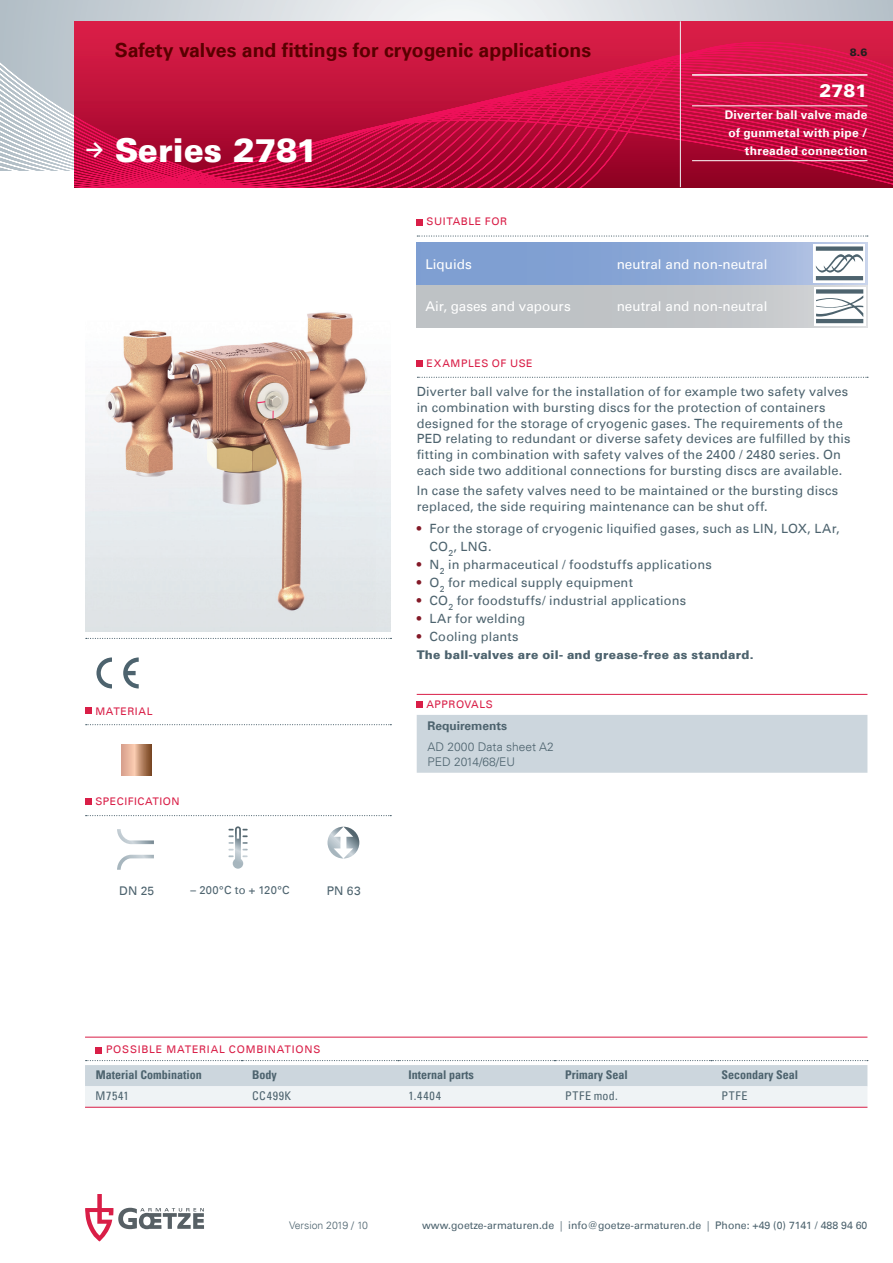
<style>
.page{position:relative;width:893px;height:1263px;background:#fff}
.page>*{position:absolute;margin:0;border:0;box-sizing:border-box;transform-origin:0 0}
.t1{font:900 33px "Univers";letter-spacing:-.01em;color:#fff}
.t2{font:700 19.5px "Univers";color:#590000}
.t3{font:900 18px "Univers";color:#fff}
.t4{font:13.5px "Univers";color:#fff}
.t5{font:12.75px/15.8px "Univers";letter-spacing:.015em;color:#4d636e}
.t6{font:700 condensed 12px "Univers";color:#4d636e}
.t7{font:700 12px/18px "Univers";letter-spacing:.02em;color:#fff;text-align:right}
.t8{font:900 12px "Univers";letter-spacing:.02em;color:#4d636e}
.t9{font:300 12px/15px "Univers";color:#4d636e}
.t10{font:condensed 12px "Univers";letter-spacing:.055em;color:#4d636e}
.t11{font:700 12px "Univers";color:#4d636e}
.t12{font:12px "Univers";letter-spacing:.02em;color:#4d636e}
.t13{font:11.25px "Univers";letter-spacing:.025em;color:#4d636e}
.t14{font:10.5px "Univers";letter-spacing:.06em;color:#d91e47}
.t15{font:10.5px "Univers";color:#4d636e}
.t16{font:300 10.5px "Univers";color:#4d636e}
.t17{font:900 10.5px "Univers";color:#231f20}
.s1{color:#831927}
.s2{font-weight:300}
</style>
<div class="page">
<svg style="left:74px;top:0;width:819px;height:21px;background:#d7dde1"></svg>
<svg style="left:0;top:0;width:74px;height:170px;background:#c4cdd4"></svg>
<svg style="left:74px;top:21px;width:819px;height:166px;background:#c4103e"></svg>
<hr style="left:680px;top:21px;width:1px;height:166px;background:#eff3f5">
<div style="left:417px;top:285px;width:451px;height:43px;background:linear-gradient(to bottom,#c1c4c7,#c3c6c9)"></div>
<svg style="left:417px;top:242px;width:451px;height:43px;background:#8ba7d6"></svg>
<svg style="left:417px;top:235px;width:451px;height:2px"></svg>
<svg style="left:86px;top:724px;width:305px;height:1px"></svg>
<svg style="left:86px;top:815px;width:305px;height:1px"></svg>
<svg style="left:86px;top:638px;width:305px;height:1px"></svg>
<svg style="left:85px;top:1194px;width:119px;height:47px"></svg>
<img style="left:117px;top:829px;width:37px;height:15px">
<img style="left:117px;top:855px;width:37px;height:15px">
<svg style="left:327px;top:827px;width:32px;height:31px"></svg>
<svg style="left:121px;top:744px;width:30px;height:31px"></svg>
<svg style="left:123px;top:657px;width:16px;height:31px"></svg>
<svg style="left:96px;top:657px;width:16px;height:31px"></svg>
<img style="left:85px;top:312px;width:306px;height:319px">
<div style="left:814px;top:287px;width:51px;height:38px;background:linear-gradient(to right,#dadfe1,#dadfe1)"></div>
<svg style="left:816px;top:289px;width:47px;height:34px"></svg>
<svg style="left:813px;top:244px;width:52px;height:39px"></svg>
<svg style="left:816px;top:246px;width:47px;height:34px"></svg>
<svg style="left:228px;top:826px;width:20px;height:43px"></svg>
<hr style="left:692px;top:74px;width:175px;height:2px;background:#fff">
<hr style="left:692px;top:105px;width:175px;height:1px;background:#fff">
<hr style="left:692px;top:160px;width:175px;height:1px;background:#fff">
<hr style="left:85px;top:1037px;width:782px;height:1px;background:#d91e47">
<svg style="left:96px;top:1047px;width:6px;height:6px"></svg>
<svg style="left:85px;top:1060px;width:783px;height:47px"></svg>
<hr style="left:85px;top:1107px;width:782px;height:1px;background:#d91e47">
<hr style="left:417px;top:694px;width:450px;height:1px;background:#d91e47">
<svg style="left:417px;top:701px;width:6px;height:6px"></svg>
<div style="left:417px;top:715px;width:450px;height:58px;background:#ccd6dd"></div>
<div style="left:417px;top:360px;width:6px;height:7px;background:#d91e47"></div>
<svg style="left:417px;top:219px;width:6px;height:6px"></svg>
<svg style="left:417px;top:377px;width:451px;height:1px"></svg>
<svg style="left:85px;top:708px;width:6px;height:6px"></svg>
<svg style="left:85px;top:798px;width:6px;height:6px"></svg>
<h2 class="t2" style="left:115px;top:38px;width:478px">Safety valves and fittings for cryogenic applications</h2>
<h1 class="t1" style="left:85px;top:129px;width:235px"><sup>→</sup> Series 2781</h1>
<p class="t14" style="left:427px;top:215px;width:82px">SUITABLE FOR</p>
<p class="t4" style="left:425px;top:256px;width:48px">Liquids</p>
<p class="t4" style="left:425px;top:298px;width:147px">Air, gases and vapours</p>
<p class="t14" style="left:427px;top:357px;width:108px">EXAMPLES OF USE</p>
<p class="t17" style="left:850px;top:46px;width:19px">8.6</p>
<h3 class="t3" style="left:819px;top:79px;width:50px">2781</h3>
<p class="t7" style="left:725px;top:106px;width:144px">Diverter ball valve made of gunmetal with pipe / threaded connection</p>
<p class="t4" style="left:617px;top:256px;width:152px">neutral and non-neutral</p>
<p class="t4" style="left:617px;top:298px;width:152px">neutral and non-neutral</p>
<p class="t14" style="left:95px;top:705px;width:59px">MATERIAL</p>
<p class="t14" style="left:95px;top:795px;width:86px">SPECIFICATION</p>
<p class="t12" style="left:119px;top:883px;width:37px">DN 25</p>
<p class="t13" style="left:191px;top:884px;width:101px">– 200°C to + 120°C</p>
<p class="t12" style="left:327px;top:883px;width:36px">PN 63</p>
<p class="t5" style="left:417px;top:384px;width:435px">Diverter ball valve for the installation of for example two safety valves in combination with bursting discs for the protection of containers designed for the storage of cryogenic gases. The requirements of the PED relating to redundant or diverse safety devices are fulfilled by this fitting in combination with safety valves of the 2400 / 2480 series. On each side two additional connections for bursting discs are available.</p>
<p class="t5" style="left:417px;top:483px;width:423px">In case the safety valves need to be maintained or the bursting discs replaced, the side requiring maintenance can be shut off.</p>
<p class="t5" style="left:429px;top:519px;width:412px;line-height:18px;text-indent:-13px"><span class="s1">•</span> For the storage of cryogenic liquified gases, such as LIN, LOX, LAr,<br>CO<sub>2</sub>, LNG.</p>
<p class="t5" style="left:417px;top:557px;width:296px"><span class="s1">•</span> N<sub>2</sub> in pharmaceutical / foodstuffs applications</p>
<p class="t5" style="left:417px;top:575px;width:218px"><span class="s1">•</span> O<sub>2</sub> for medical supply equipment</p>
<p class="t5" style="left:417px;top:593px;width:271px"><span class="s1">•</span> CO<sub>2</sub> for foodstuffs/ industrial applications</p>
<p class="t5" style="left:417px;top:611px;width:110px"><span class="s1">•</span> LAr for welding</p>
<p class="t5" style="left:417px;top:629px;width:103px"><span class="s1">•</span> Cooling plants</p>
<p class="t8" style="left:417px;top:647px;width:338px">The ball-valves are oil- and grease-free as standard.</p>
<p class="t14" style="left:427px;top:698px;width:68px">APPROVALS</p>
<p class="t11" style="left:427px;top:719px;width:81px">Requirements</p>
<p class="t9" style="left:427px;top:740px;width:128px">AD 2000 Data sheet A2<br>PED 2014/68/EU</p>
<p class="t14" style="left:106px;top:1043px;width:216px">POSSIBLE MATERIAL COMBINATIONS</p>
<p class="t6" style="left:96px;top:1067px;width:108px">Material Combination</p>
<p class="t6" style="left:252px;top:1067px;width:26px">Body</p>
<p class="t6" style="left:409px;top:1067px;width:67px">Internal parts</p>
<p class="t6" style="left:565px;top:1067px;width:64px">Primary Seal</p>
<p class="t6" style="left:722px;top:1067px;width:78px">Secondary Seal</p>
<p class="t10" style="left:96px;top:1088px;width:35px">M7541</p>
<p class="t10" style="left:252px;top:1088px;width:41px">CC499K</p>
<p class="t10" style="left:409px;top:1088px;width:34px">1.4404</p>
<p class="t10" style="left:565px;top:1088px;width:54px">PTFE mod.</p>
<p class="t10" style="left:722px;top:1088px;width:27px">PTFE</p>
<p class="t16" style="left:289px;top:1219px;width:80px">Version 2019 / 10</p>
<p class="t15" style="left:422px;top:1219px;width:447px">www.goetze-armaturen.de <span class="s2">|</span> info@goetze-armaturen.de <span class="s2">|</span> Phone: +49 (0) 7141 / 488 94 60</p>
</div>
